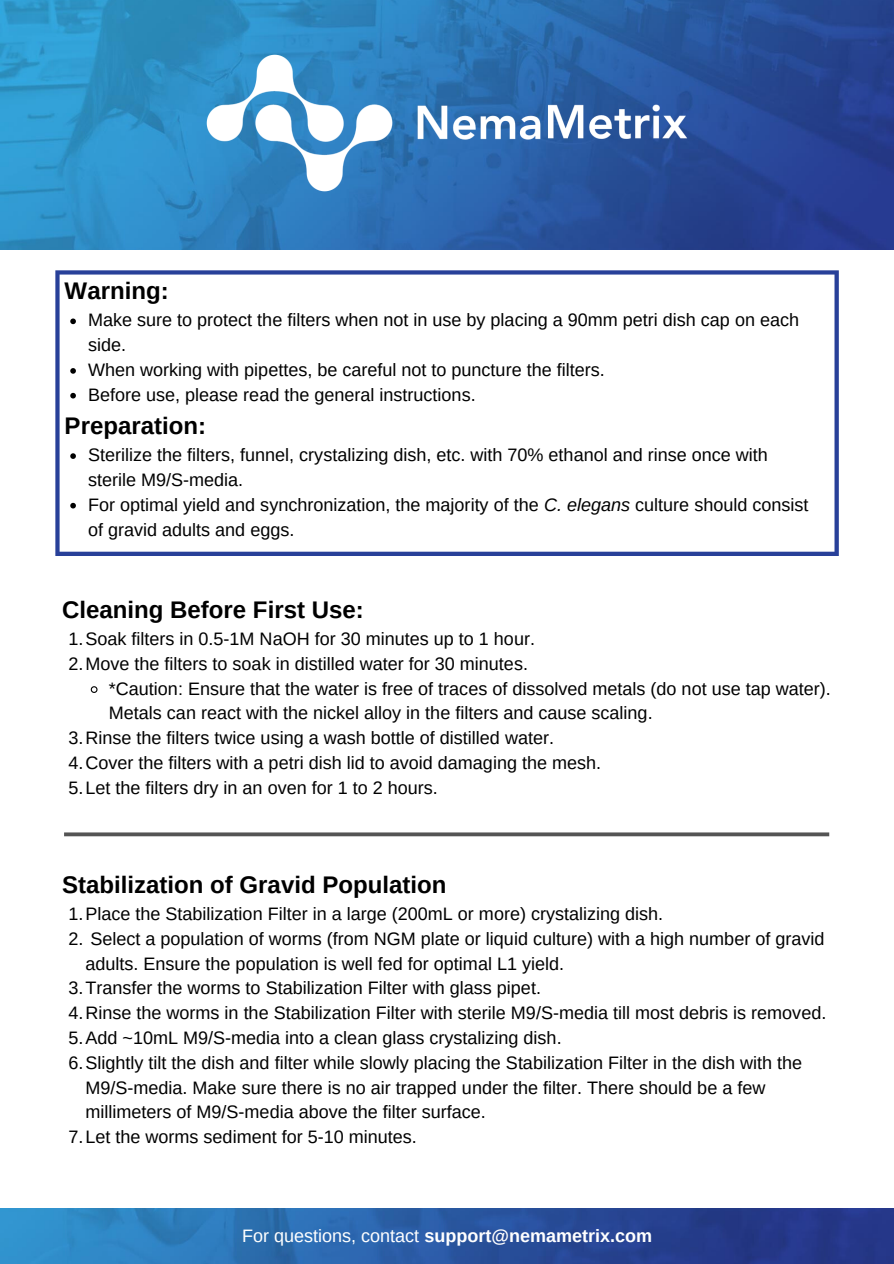
<style>
.page{position:relative;width:894px;height:1264px;background:#fff}
.page>*{position:absolute;margin:0;border:0;box-sizing:border-box;transform-origin:0 0}
.t1{font:700 24px "Arimo";color:#000}
.t2{font:18px/24.8px "Arimo";color:#000}
.t3{font:700 18px "Arimo";color:#fff}
.s1{font-style:italic}
.s2{font-weight:400}
</style>
<div class="page">
<svg style="left:90px;top:686px;width:8px;height:7px"></svg>
<img style="left:0;top:1208px;width:893px;height:55px">
<svg style="left:55px;top:270px;width:783px;height:286px"></svg>
<svg style="left:70px;top:318px;width:6px;height:6px"></svg>
<svg style="left:70px;top:368px;width:6px;height:6px"></svg>
<svg style="left:70px;top:393px;width:6px;height:5px"></svg>
<svg style="left:70px;top:453px;width:6px;height:6px"></svg>
<svg style="left:70px;top:503px;width:6px;height:5px"></svg>
<img style="left:0;top:0;width:893px;height:249px">
<img style="left:206px;top:54px;width:481px;height:138px">
<svg style="left:64px;top:832px;width:765px;height:4px;background:#676767"></svg>
<h1 class="t1" style="left:65px;top:278px;width:106px">Warning:</h1>
<p class="t2" style="left:88px;top:308px;width:712px">Make sure to protect the filters when not in use by placing a 90mm petri dish cap on each side.<br>When working with pipettes, be careful not to puncture the filters.<br>Before use, please read the general instructions.</p>
<h1 class="t1" style="left:65px;top:412px;width:143px">Preparation:</h1>
<p class="t2" style="left:88px;top:442px;width:721px">Sterilize the filters, funnel, crystalizing dish, etc. with 70% ethanol and rinse once with sterile M9/S-media.<br>For optimal yield and synchronization, the majority of the <span class="s1">C. elegans</span> culture should consist of gravid adults and eggs.</p>
<h1 class="t1" style="left:62px;top:596px;width:303px">Cleaning Before First Use:</h1>
<p class="t2" style="left:69px;top:626px;width:468px">1.Soak filters in 0.5-1M NaOH for 30 minutes up to 1 hour.</p>
<p class="t2" style="left:69px;top:651px;width:461px">2.Move the filters to soak in distilled water for 30 minutes.</p>
<p class="t2" style="left:109px;top:676px;width:723px">*Caution: Ensure that the water is free of traces of dissolved metals (do not use tap water).</p>
<p class="t2" style="left:109px;top:700px;width:545px">Metals can react with the nickel alloy in the filters and cause scaling.</p>
<p class="t2" style="left:69px;top:725px;width:487px">3.Rinse the filters twice using a wash bottle of distilled water.</p>
<p class="t2" style="left:69px;top:750px;width:534px">4.Cover the filters with a petri dish lid to avoid damaging the mesh.</p>
<p class="t2" style="left:69px;top:775px;width:370px">5.Let the filters dry in an oven for 1 to 2 hours.</p>
<h1 class="t1" style="left:62px;top:871px;width:386px">Stabilization of Gravid Population</h1>
<p class="t2" style="left:69px;top:901px;width:596px">1.Place the Stabilization Filter in a large (200mL or more) crystalizing dish.</p>
<p class="t2" style="left:69px;top:926px;width:757px">2. Select a population of worms (from NGM plate or liquid culture) with a high number of gravid</p>
<p class="t2" style="left:85px;top:950px;width:480px">adults. Ensure the population is well fed for optimal L1 yield.</p>
<p class="t2" style="left:69px;top:975px;width:473px">3.Transfer the worms to Stabilization Filter with glass pipet.</p>
<p class="t2" style="left:69px;top:1000px;width:759px">4.Rinse the worms in the Stabilization Filter with sterile M9/S-media till most debris is removed.</p>
<p class="t2" style="left:69px;top:1025px;width:494px">5.Add ~10mL M9/S-media into a clean glass crystalizing dish.</p>
<p class="t2" style="left:69px;top:1050px;width:735px">6.Slightly tilt the dish and filter while slowly placing the Stabilization Filter in the dish with the</p>
<p class="t2" style="left:85px;top:1074px;width:681px">M9/S-media. Make sure there is no air trapped under the filter. There should be a few</p>
<p class="t2" style="left:85px;top:1099px;width:402px">millimeters of M9/S-media above the filter surface.</p>
<p class="t2" style="left:69px;top:1124px;width:349px">7.Let the worms sediment for 5-10 minutes.</p>
<p class="t3" style="left:242px;top:1225px;width:411px"><span class="s2">For questions, contact</span> support@nemametrix.com</p>
</div>
